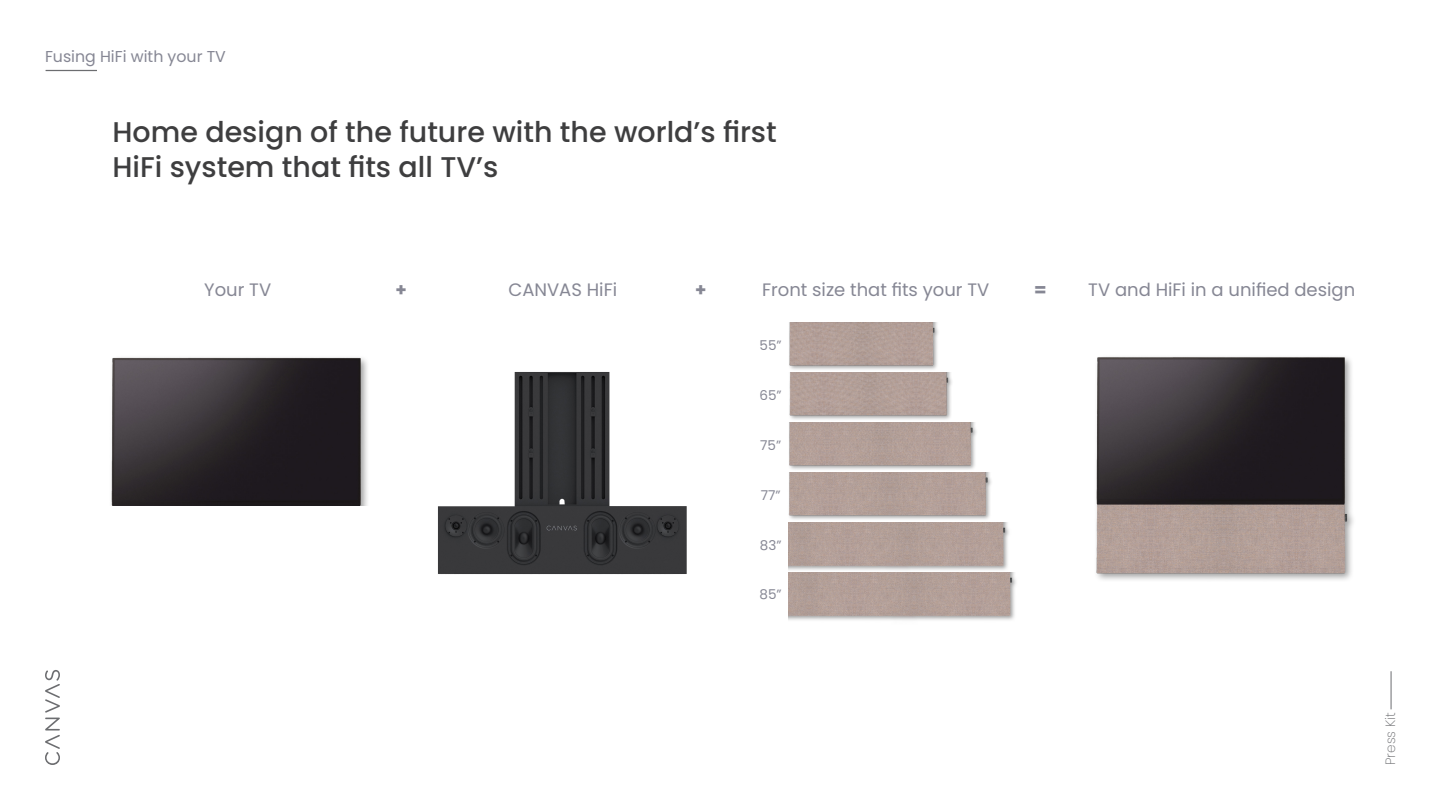
<style>
.page{position:relative;width:1440px;height:810px;background:#fff}
.page>*{position:absolute;margin:0;border:0;box-sizing:border-box;transform-origin:0 0}
.t1{font:500 28.5px/34.2px "Poppins";color:#3e3e3f}
.t2{font:18px "Poppins";color:#868794}
.t3{font:700 18px "Poppins";color:#868794}
.t4{font:15.75px "Poppins";color:#868794}
.t5{font:13.5px "Poppins";color:#868794}
.t6{font:200 13.5px "Poppins";color:#6c6d70}
</style>
<div class="page">
<svg style="left:45px;top:670px;width:15px;height:95px"></svg>
<hr style="left:1391px;top:671px;width:1px;height:38px;background:#6c6d70">
<img style="left:1096px;top:356px;width:257px;height:224px">
<img style="left:111px;top:357px;width:257px;height:149px">
<hr style="left:46px;top:70px;width:51px;height:1px;background:#6c6d70">
<img style="left:438px;top:372px;width:248px;height:203px">
<img style="left:789px;top:322px;width:149px;height:48px">
<img style="left:789px;top:372px;width:163px;height:48px">
<img style="left:789px;top:422px;width:187px;height:48px">
<img style="left:788px;top:472px;width:203px;height:48px">
<img style="left:788px;top:522px;width:221px;height:48px">
<img style="left:788px;top:572px;width:228px;height:48px">
<p class="t4" style="left:45px;top:47px;width:182px">Fusing HiFi with your TV</p>
<p class="t1" style="left:112px;top:115px;width:666px">Home design of the future with the world’s first<br>HiFi system that fits all TV’s</p>
<p class="t2" style="left:204px;top:280px;width:68px">Your TV</p>
<p class="t3" style="left:396px;top:280px;width:13px">+</p>
<p class="t2" style="left:508px;top:280px;width:110px">CANVAS HiFi</p>
<p class="t3" style="left:695px;top:280px;width:13px">+</p>
<p class="t2" style="left:762px;top:280px;width:229px">Front size that fits your TV</p>
<p class="t5" style="left:760px;top:337px;width:24px">55”</p>
<p class="t5" style="left:760px;top:388px;width:24px">65”</p>
<p class="t5" style="left:760px;top:437px;width:22px">75”</p>
<p class="t5" style="left:761px;top:488px;width:21px">77”</p>
<p class="t5" style="left:760px;top:537px;width:23px">83”</p>
<p class="t5" style="left:760px;top:587px;width:24px">85”</p>
<p class="t3" style="left:1034px;top:280px;width:14px">=</p>
<p class="t2" style="left:1088px;top:280px;width:269px">TV and HiFi in a unified design</p>
<p class="t6" style="left:1382px;top:765px;width:54px;rotate:-90deg">Press Kit</p>
</div>
